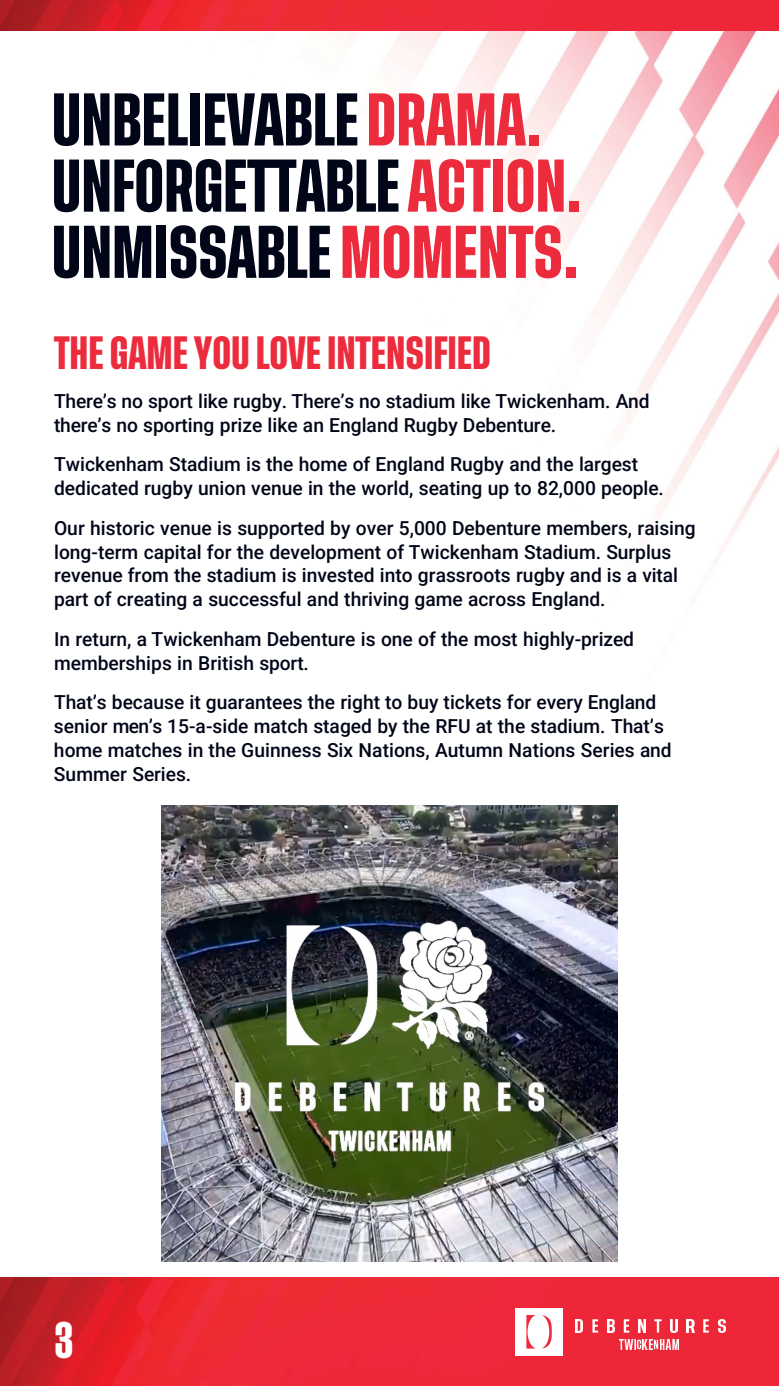
<style>
.page{position:relative;width:779px;height:1386px;background:#fff}
.page>*{position:absolute;margin:0;border:0;box-sizing:border-box;transform-origin:0 0}
.t1{font:600 55.12px/66.1px "Tusker Grotesk 5600";letter-spacing:-.005em;color:#000518}
.t2{font:600 38.15px "Tusker Grotesk 5600";color:#fff}
.t3{font:600 34.56px "Tusker Grotesk 5600";color:#ec2b3d}
.t4{font:500 19.25px/23.8px "Roboto";color:#000518}
.s1{color:#ec2b3d}
</style>
<div class="page">
<img style="left:8px;top:30px;width:771px;height:535px">
<img style="left:0;top:1277px;width:779px;height:108px">
<div style="left:515px;top:1307px;width:48px;height:48px;background:#fff"></div>
<svg style="left:526px;top:1315px;width:9px;height:33px"></svg>
<svg style="left:542px;top:1315px;width:10px;height:33px"></svg>
<img style="left:576px;top:1318px;width:7px;height:14px">
<svg style="left:592px;top:1318px;width:6px;height:14px"></svg>
<img style="left:607px;top:1318px;width:7px;height:14px">
<svg style="left:624px;top:1318px;width:5px;height:14px"></svg>
<img style="left:639px;top:1318px;width:7px;height:14px">
<svg style="left:654px;top:1318px;width:7px;height:14px"></svg>
<img style="left:670px;top:1318px;width:7px;height:14px">
<img style="left:687px;top:1318px;width:7px;height:14px">
<svg style="left:703px;top:1318px;width:6px;height:14px"></svg>
<img style="left:718px;top:1318px;width:7px;height:14px">
<img style="left:619px;top:1339px;width:16px;height:9px">
<svg style="left:637px;top:1339px;width:21px;height:9px"></svg>
<img style="left:660px;top:1339px;width:18px;height:9px">
<img style="left:0;top:0;width:779px;height:30px">
<img style="left:161px;top:805px;width:456px;height:456px">
<h2 class="t1" style="left:52px;top:90px;width:532px">UNBELIEVABLE<span class="s1">DRAMA.<br></span>UNFORGETTABLE <span class="s1">ACTION.<br></span>UNMISSABLE<span class="s1">MOMENTS.</span></h2>
<p class="t3" style="left:54px;top:332px;width:438px">THE GAME YOU LOVE INTENSIFIED</p>
<p class="t4" style="left:54px;top:388px;width:597px">There’s no sport like rugby. There’s no stadium like Twickenham. And there’s no sporting prize like an England Rugby Debenture.</p>
<p class="t4" style="left:54px;top:452px;width:611px">Twickenham Stadium is the home of England Rugby and the largest dedicated rugby union venue in the world, seating up to 82,000 people.</p>
<p class="t4" style="left:54px;top:515px;width:643px">Our historic venue is supported by over 5,000 Debenture members, raising long-term capital for the development of Twickenham Stadium. Surplus revenue from the stadium is invested into grassroots rugby and is a vital part of creating a successful and thriving game across England.</p>
<p class="t4" style="left:54px;top:626px;width:581px">In return, a Twickenham Debenture is one of the most highly-prized memberships in British sport.</p>
<p class="t4" style="left:54px;top:689px;width:619px">That’s because it guarantees the right to buy tickets for every England senior men’s 15-a-side match staged by the RFU at the stadium. That’s home matches in the Guinness Six Nations, Autumn Nations Series and Summer Series.</p>
<h2 class="t2" style="left:54px;top:1316px;width:20px">3</h2>
</div>
